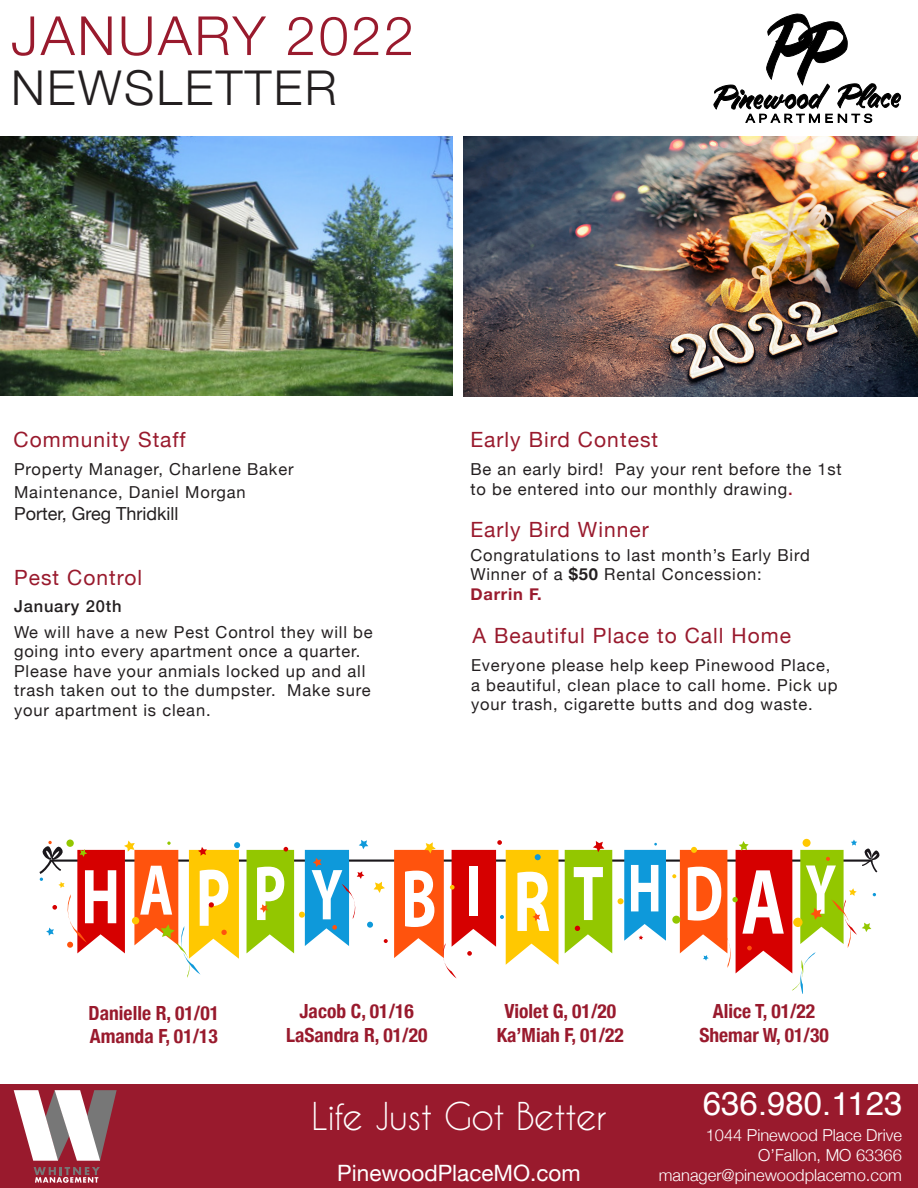
<style>
.page{position:relative;width:918px;height:1188px;background:#fff}
.page>*{position:absolute;margin:0;border:0;box-sizing:border-box;transform-origin:0 0}
.t1{font:300 54px "Helvetica Neue";letter-spacing:.05em;color:#991a2d}
.t2{font:300 48px "Helvetica Neue";letter-spacing:.05em;color:#231f20}
.t3{font:36px "Caviar Dreams";letter-spacing:-.02em;color:#fff}
.t4{font:33px "Helvetica";color:#fff}
.t5{font:22.5px "Helvetica Neue";color:#fff}
.t6{font:21px "Helvetica Neue";letter-spacing:.05em;color:#991a2d}
.t7{font:700 condensed 19.5px/23.4px "Helvetica Neue";color:#991a2d;text-align:center}
.t8{font:18px "Helvetica Neue";color:#231f20}
.t9{font:16.5px/19.5px "Helvetica Neue";letter-spacing:.05em;color:#231f20}
.t10{font:300 16.5px "Helvetica Neue";color:#fff}
.t11{font:500 16.5px "Helvetica Neue";letter-spacing:.05em;color:#231f20}
.t12{font:700 16.5px "Helvetica Neue";letter-spacing:.05em;color:#991a2d}
.s1{font-weight:500;color:#991a2d}
.s2{font-weight:700}
</style>
<div class="page">
<div style="left:0;top:1085px;width:918px;height:103px;background:#991a2d"></div>
<svg style="left:714px;top:14px;width:187px;height:109px"></svg>
<img style="left:0;top:136px;width:452px;height:260px">
<svg style="left:14px;top:1090px;width:103px;height:71px"></svg>
<svg style="left:34px;top:1167px;width:66px;height:16px"></svg>
<hr style="left:50px;top:860px;width:822px;height:2px;background:#1a171b">
<svg style="left:565px;top:841px;width:47px;height:112px"></svg>
<svg style="left:618px;top:843px;width:48px;height:98px"></svg>
<div style="left:66px;top:840px;width:8px;height:7px;background:#93c700;border-radius:50%"></div>
<svg style="left:39px;top:841px;width:201px;height:137px"></svg>
<svg style="left:247px;top:840px;width:141px;height:113px"></svg>
<svg style="left:672px;top:840px;width:207px;height:153px"></svg>
<svg style="left:394px;top:840px;width:165px;height:138px"></svg>
<img style="left:464px;top:137px;width:454px;height:259px">
<p class="t1" style="left:11px;top:-8px;width:405px">JANUARY 2022</p>
<p class="t2" style="left:11px;top:49px;width:327px">NEWSLETTER</p>
<p class="t6" style="left:14px;top:424px;width:174px">Community Staff</p>
<p class="t9" style="left:14px;top:461px;width:281px">Property Manager, Charlene Baker</p>
<p class="t9" style="left:14px;top:483px;width:233px">Maintenance, Daniel Morgan</p>
<p class="t8" style="left:14px;top:501px;width:166px">Porter, Greg Thridkill</p>
<p class="t6" style="left:14px;top:562px;width:130px">Pest Control</p>
<p class="t11" style="left:14px;top:593px;width:109px">January 20th</p>
<p class="t6" style="left:470px;top:424px;width:189px">Early Bird Contest</p>
<p class="t9" style="left:470px;top:460px;width:373px">Be an early bird! Pay your rent before the 1st to be entered into our monthly drawing<span class="s1">.</span></p>
<p class="t6" style="left:470px;top:514px;width:180px">Early Bird Winner</p>
<p class="t9" style="left:470px;top:546px;width:341px">Congratulations to last month’s Early Bird<br>Winner of a <span class="s2">$50</span> Rental Concession:</p>
<p class="t12" style="left:470px;top:581px;width:73px">Darrin F.</p>
<p class="t9" style="left:14px;top:623px;width:360px">We will have a new Pest Control they will be going into every apartment once a quarter.<br>Please have your anmials locked up and all trash taken out to the dumpster. Make sure your apartment is clean.</p>
<p class="t6" style="left:472px;top:620px;width:320px">A Beautiful Place to Call Home</p>
<p class="t9" style="left:471px;top:657px;width:368px">Everyone please help keep Pinewood Place, a beautiful, clean place to call home. Pick up your trash, cigarette butts and dog waste.</p>
<p class="t7" style="left:89px;top:1000px;width:132px;text-align:left">Danielle R, 01/01<br>Amanda F, 01/13</p>
<p class="t7" style="left:286px;top:998px;width:143px">Jacob C, 01/16<br>LaSandra R, 01/20</p>
<p class="t7" style="left:497px;top:998px;width:129px">Violet G, 01/20<br>Ka’Miah F, 01/22</p>
<p class="t7" style="left:699px;top:998px;width:131px">Alice T, 01/22<br>Shemar W, 01/30</p>
<p class="t3" style="left:311px;top:1094px;width:297px">Life Just Got Better</p>
<p class="t5" style="left:337px;top:1156px;width:245px">PinewoodPlaceMO.com</p>
<p class="t4" style="left:703px;top:1078px;width:201px">636.980.1123</p>
<p class="t10" style="left:706px;top:1122px;width:198px">1044 Pinewood Place Drive</p>
<p class="t10" style="left:758px;top:1142px;width:145px">O’Fallon, MO 63366</p>
<p class="t10" style="left:659px;top:1161px;width:245px">manager@pinewoodplacemo.com</p>
</div>
